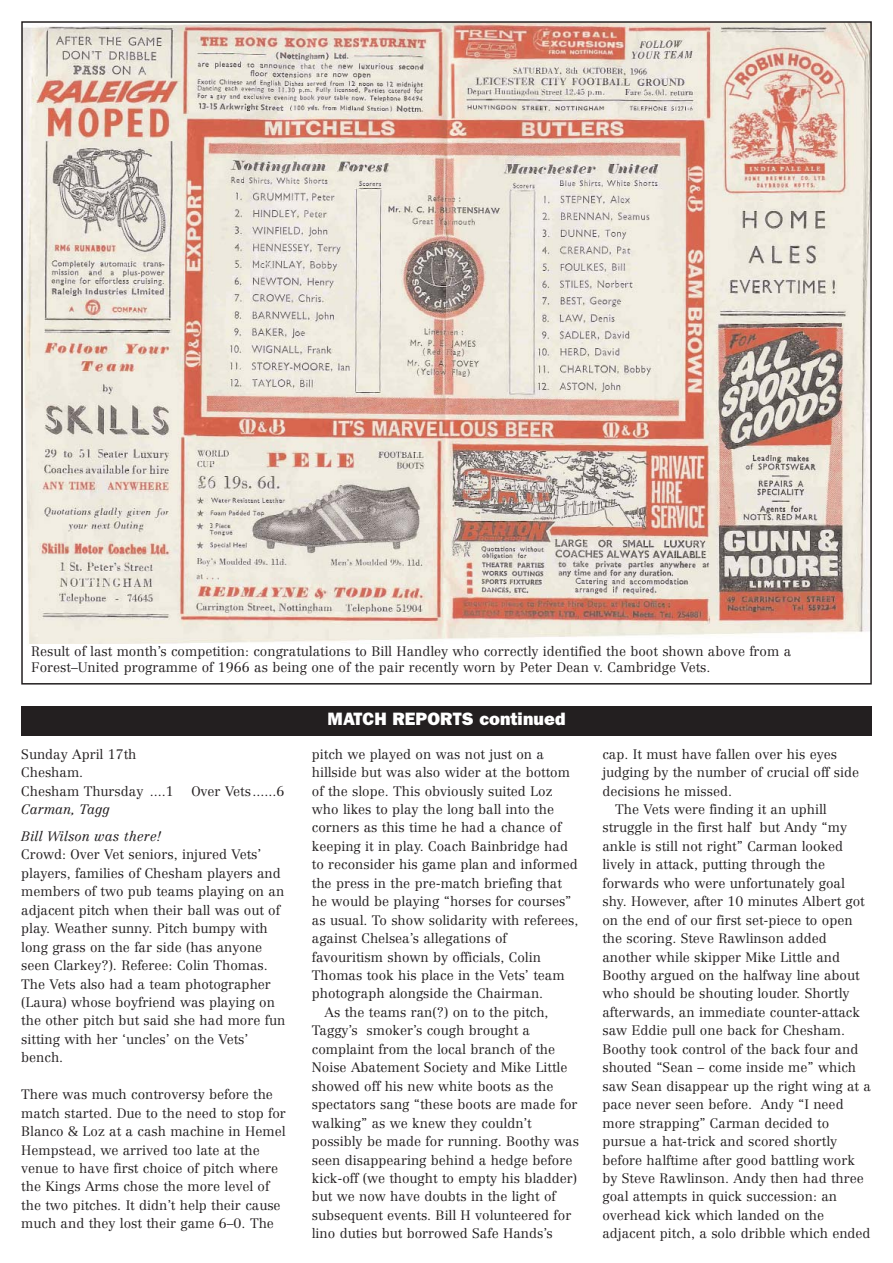
<style>
.page{position:relative;width:893px;height:1263px;background:#fff}
.page>*{position:absolute;margin:0;border:0;box-sizing:border-box;transform-origin:0 0}
.t1{font:800 18px "Franklin Gothic";color:#fff}
.t2{font:300 13.5px/18.5px "Centennial";color:#231f20}
.t3{font:italic 300 13.5px/27px "Centennial";color:#231f20}
</style>
<div class="page">
<img style="left:24px;top:24px;width:845px;height:620px">
<div style="left:21px;top:706px;width:851px;height:30px;background:#231f20"></div>
<p class="t2" style="left:31px;top:644px;width:761px;line-height:16.5px">Result of last month’s competition: congratulations to Bill Handley who correctly identified the boot shown above from a<br>Forest–United programme of 1966 as being one of the pair recently worn by Peter Dean v. Cambridge Vets.</p>
<p class="t2" style="left:21px;top:746px;width:154px">Sunday April 17th<br>Chesham.<br>Chesham Thursday ....1</p>
<p class="t2" style="left:191px;top:783px;width:95px">Over Vets......6</p>
<p class="t3" style="left:21px;top:797px;width:141px">Carman, Tagg<br>Bill Wilson was there!</p>
<p class="t2" style="left:21px;top:846px;width:266px">Crowd: Over Vet seniors, injured Vets’ players, families of Chesham players and members of two pub teams playing on an adjacent pitch when their ball was out of play. Weather sunny. Pitch bumpy with long grass on the far side (has anyone seen Clarkey?). Referee: Colin Thomas.<br>The Vets also had a team photographer (Laura) whose boyfriend was playing on the other pitch but said she had more fun sitting with her ‘uncles’ on the Vets’ bench.</p>
<p class="t2" style="left:21px;top:1086px;width:266px">There was much controversy before the match started. Due to the need to stop for Blanco &amp; Loz at a cash machine in Hemel Hempstead, we arrived too late at the venue to have first choice of pitch where the Kings Arms chose the more level of the two pitches. It didn’t help their cause much and they lost their game 6–0. The</p>
<h1 class="t1" style="left:327px;top:713px;width:239px">MATCH REPORTS continued</h1>
<p class="t2" style="left:312px;top:746px;width:234px">pitch we played on was not just on a</p>
<p class="t2" style="left:312px;top:764px;width:260px">hillside but was also wider at the bottom</p>
<p class="t2" style="left:312px;top:783px;width:242px">of the slope. This obviously suited Loz</p>
<p class="t2" style="left:312px;top:801px;width:244px">who likes to play the long ball into the</p>
<p class="t2" style="left:312px;top:820px;width:251px">corners as this time he had a chance of</p>
<p class="t2" style="left:312px;top:838px;width:258px">keeping it in play. Coach Bainbridge had</p>
<p class="t2" style="left:312px;top:856px;width:267px">to reconsider his game plan and informed</p>
<p class="t2" style="left:312px;top:875px;width:252px">the press in the pre-match briefing that</p>
<p class="t2" style="left:312px;top:893px;width:261px">he would be playing “horses for courses”</p>
<p class="t2" style="left:312px;top:912px;width:268px">as usual. To show solidarity with referees,</p>
<p class="t2" style="left:312px;top:930px;width:196px">against Chelsea’s allegations of</p>
<p class="t2" style="left:312px;top:949px;width:231px">favouritism shown by officials, Colin</p>
<p class="t2" style="left:312px;top:967px;width:254px">Thomas took his place in the Vets’ team</p>
<p class="t2" style="left:312px;top:986px;width:233px">photograph alongside the Chairman.</p>
<p class="t2" style="left:325px;top:1004px;width:225px">As the teams ran(?) on to the pitch,</p>
<p class="t2" style="left:312px;top:1022px;width:220px">Taggy’s smoker’s cough brought a</p>
<p class="t2" style="left:312px;top:1041px;width:245px">complaint from the local branch of the</p>
<p class="t2" style="left:312px;top:1059px;width:257px">Noise Abatement Society and Mike Little</p>
<p class="t2" style="left:312px;top:1078px;width:243px">showed off his new white boots as the</p>
<p class="t2" style="left:312px;top:1096px;width:267px">spectators sang “these boots are made for</p>
<p class="t2" style="left:312px;top:1115px;width:221px">walking” as we knew they couldn’t</p>
<p class="t2" style="left:312px;top:1133px;width:269px">possibly be made for running. Boothy was</p>
<p class="t2" style="left:312px;top:1152px;width:262px">seen disappearing behind a hedge before</p>
<p class="t2" style="left:312px;top:1170px;width:267px">kick-off (we thought to empty his bladder)</p>
<p class="t2" style="left:312px;top:1189px;width:245px">but we now have doubts in the light of</p>
<p class="t2" style="left:312px;top:1207px;width:261px">subsequent events. Bill H volunteered for</p>
<p class="t2" style="left:312px;top:1225px;width:242px">lino duties but borrowed Safe Hands’s</p>
<p class="t2" style="left:602px;top:746px;width:236px">cap. It must have fallen over his eyes</p>
<p class="t2" style="left:602px;top:764px;width:258px">judging by the number of crucial off side</p>
<p class="t2" style="left:602px;top:783px;width:131px">decisions he missed.</p>
<p class="t2" style="left:615px;top:801px;width:213px">The Vets were finding it an uphill</p>
<p class="t2" style="left:602px;top:820px;width:246px">struggle in the first half but Andy “my</p>
<p class="t2" style="left:602px;top:838px;width:242px">ankle is still not right” Carman looked</p>
<p class="t2" style="left:602px;top:856px;width:224px">lively in attack, putting through the</p>
<p class="t2" style="left:602px;top:875px;width:244px">forwards who were unfortunately goal</p>
<p class="t2" style="left:602px;top:893px;width:264px">shy. However, after 10 minutes Albert got</p>
<p class="t2" style="left:602px;top:912px;width:252px">on the end of our first set-piece to open</p>
<p class="t2" style="left:602px;top:930px;width:226px">the scoring. Steve Rawlinson added</p>
<p class="t2" style="left:602px;top:949px;width:239px">another while skipper Mike Little and</p>
<p class="t2" style="left:602px;top:967px;width:259px">Boothy argued on the halfway line about</p>
<p class="t2" style="left:602px;top:986px;width:248px">who should be shouting louder. Shortly</p>
<p class="t2" style="left:602px;top:1004px;width:259px">afterwards, an immediate counter-attack</p>
<p class="t2" style="left:602px;top:1023px;width:244px">saw Eddie pull one back for Chesham.</p>
<p class="t2" style="left:602px;top:1041px;width:258px">Boothy took control of the back four and</p>
<p class="t2" style="left:602px;top:1059px;width:255px">shouted “Sean – come inside me” which</p>
<p class="t2" style="left:602px;top:1078px;width:270px">saw Sean disappear up the right wing at a</p>
<p class="t2" style="left:602px;top:1096px;width:243px">pace never seen before. Andy “I need</p>
<p class="t2" style="left:602px;top:1115px;width:228px">more strapping” Carman decided to</p>
<p class="t2" style="left:602px;top:1133px;width:236px">pursue a hat-trick and scored shortly</p>
<p class="t2" style="left:602px;top:1152px;width:254px">before halftime after good battling work</p>
<p class="t2" style="left:602px;top:1170px;width:263px">by Steve Rawlinson. Andy then had three</p>
<p class="t2" style="left:602px;top:1189px;width:236px">goal attempts in quick succession: an</p>
<p class="t2" style="left:602px;top:1207px;width:223px">overhead kick which landed on the</p>
<p class="t2" style="left:602px;top:1225px;width:270px">adjacent pitch, a solo dribble which ended</p>
</div>
